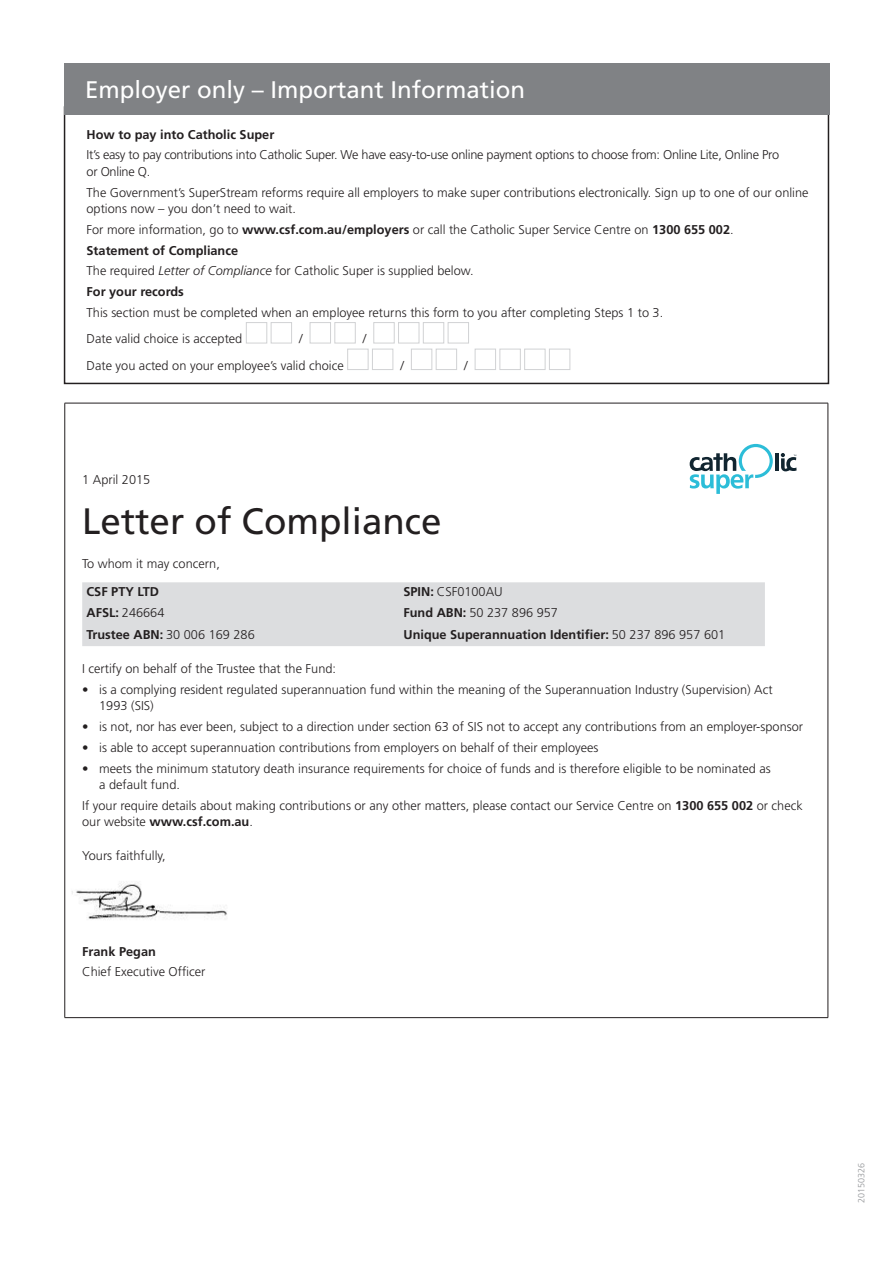
<style>
.page{position:relative;width:893px;height:1263px;background:#fff}
.page>*{position:absolute;margin:0;border:0;box-sizing:border-box;transform-origin:0 0}
.FILL_IN-BODY{font:36.75px "Frutiger";color:#231f20}
.STEP_HEADING{font:24px "Frutiger";color:#fff}
.FILL_IN-BODY-2{font:300 12.75px/16.5px "Frutiger";color:#231f20}
.FILL_IN-BODY-3{font:700 12.75px "Frutiger";color:#231f20}
.FILL_IN-BODY-4{font:300 12.75px/16.5px "Frutiger";letter-spacing:-.02em;color:#231f20}
.FIN_IN-BOXES___TEXT{font:300 12.75px "Frutiger";color:#231f20}
.t1{font:300 9px "Frutiger";color:#939598}
.s1{font-weight:700}
.s2{font-style:italic}
.s3{font-weight:300}
</style>
<div class="page">
<div style="left:246px;top:322px;width:21px;height:21px;background:#fff;border:1px solid #d1d2d4"></div>
<div style="left:271px;top:322px;width:21px;height:21px;background:#fff;border:1px solid #d1d2d4"></div>
<div style="left:310px;top:322px;width:21px;height:21px;background:#fff;border:1px solid #d1d2d4"></div>
<div style="left:334px;top:322px;width:22px;height:21px;background:#fff;border:1px solid #d1d2d4"></div>
<div style="left:373px;top:322px;width:22px;height:21px;background:#fff;border:1px solid #d1d2d4"></div>
<div style="left:398px;top:322px;width:21px;height:21px;background:#fff;border:1px solid #d1d2d4"></div>
<div style="left:423px;top:322px;width:21px;height:21px;background:#fff;border:1px solid #d1d2d4"></div>
<div style="left:448px;top:322px;width:21px;height:21px;background:#fff;border:1px solid #d1d2d4"></div>
<div style="left:347px;top:349px;width:21px;height:21px;background:#fff;border:1px solid #d1d2d4"></div>
<div style="left:372px;top:349px;width:21px;height:21px;background:#fff;border:1px solid #d1d2d4"></div>
<div style="left:411px;top:349px;width:21px;height:21px;background:#fff;border:1px solid #d1d2d4"></div>
<div style="left:436px;top:349px;width:21px;height:21px;background:#fff;border:1px solid #d1d2d4"></div>
<div style="left:475px;top:349px;width:21px;height:21px;background:#fff;border:1px solid #d1d2d4"></div>
<div style="left:499px;top:349px;width:22px;height:21px;background:#fff;border:1px solid #d1d2d4"></div>
<div style="left:524px;top:349px;width:21px;height:21px;background:#fff;border:1px solid #d1d2d4"></div>
<div style="left:549px;top:349px;width:21px;height:21px;background:#fff;border:1px solid #d1d2d4"></div>
<div style="left:64px;top:64px;width:765px;height:51px;background:#808285"></div>
<img style="left:64px;top:866px;width:163px;height:79px">
<hr style="left:65px;top:403px;width:763px;height:1px;background:#231f20">
<hr style="left:65px;top:403px;width:1px;height:614px;background:#231f20">
<hr style="left:828px;top:403px;width:1px;height:614px;background:#231f20">
<hr style="left:65px;top:1017px;width:763px;height:1px;background:#231f20">
<hr style="left:775px;top:453px;width:4px;height:18px;background:#112530">
<svg style="left:690px;top:444px;width:83px;height:50px"></svg>
<svg style="left:781px;top:453px;width:16px;height:18px"></svg>
<div style="left:82px;top:582px;width:683px;height:64px;background:#dcdddf"></div>
<p class="STEP_HEADING" style="left:85px;top:76px;width:442px">Employer only – Important Information</p>
<p class="FILL_IN-BODY-3" style="left:87px;top:127px;width:189px">How to pay into Catholic Super</p>
<p class="FILL_IN-BODY-4" style="left:87px;top:147px;width:694px">It’s easy to pay contributions into Catholic Super. We have easy-to-use online payment options to choose from: Online Lite, Online Pro or Online Q.</p>
<p class="FILL_IN-BODY-2" style="left:87px;top:184px;width:723px">The Government’s SuperStream reforms require all employers to make super contributions electronically. Sign up to one of our online options now – you don’t need to wait.</p>
<p class="FILL_IN-BODY-2" style="left:87px;top:221px;width:649px">For more information, go to <span class="s1">www.csf.com.au/employers</span> or call the Catholic Super Service Centre on <span class="s1">1300 655 002</span>.</p>
<p class="FILL_IN-BODY-3" style="left:87px;top:243px;width:153px">Statement of Compliance</p>
<p class="FILL_IN-BODY-2" style="left:87px;top:263px;width:389px">The required <span class="s2">Letter of Compliance</span> for Catholic Super is supplied below.</p>
<p class="FILL_IN-BODY-3" style="left:87px;top:284px;width:99px">For your records</p>
<p class="FILL_IN-BODY-2" style="left:87px;top:304px;width:578px">This section must be completed when an employee returns this form to you after completing Steps 1 to 3.</p>
<p class="FIN_IN-BOXES___TEXT" style="left:87px;top:332px;width:157px">Date valid choice is accepted</p>
<p class="FIN_IN-BOXES___TEXT" style="left:299px;top:332px;width:5px">/</p>
<p class="FIN_IN-BOXES___TEXT" style="left:363px;top:332px;width:5px">/</p>
<p class="FIN_IN-BOXES___TEXT" style="left:87px;top:358px;width:259px">Date you acted on your employee’s valid choice</p>
<p class="FIN_IN-BOXES___TEXT" style="left:400px;top:358px;width:5px">/</p>
<p class="FIN_IN-BOXES___TEXT" style="left:464px;top:358px;width:5px">/</p>
<p class="FILL_IN-BODY-2" style="left:82px;top:471px;width:70px">1 April 2015</p>
<p class="FILL_IN-BODY" style="left:82px;top:500px;width:361px">Letter of Compliance</p>
<p class="FILL_IN-BODY-2" style="left:82px;top:555px;width:139px">To whom it may concern,</p>
<p class="FILL_IN-BODY-3" style="left:86px;top:584px;width:74px">CSF PTY LTD</p>
<p class="FILL_IN-BODY-2" style="left:403px;top:584px;width:101px"><span class="s1">SPIN:</span> CSF0100AU</p>
<p class="FILL_IN-BODY-2" style="left:86px;top:605px;width:80px"><span class="s1">AFSL:</span> 246664</p>
<p class="FILL_IN-BODY-2" style="left:403px;top:605px;width:156px"><span class="s1">Fund ABN:</span> 50 237 896 957</p>
<p class="FILL_IN-BODY-3" style="left:86px;top:627px;width:170px">Trustee ABN: <span class="s3">30 006 169 286</span></p>
<p class="FILL_IN-BODY-3" style="left:403px;top:627px;width:323px">Unique Superannuation Identifier: <span class="s3">50 237 896 957 601</span></p>
<p class="FILL_IN-BODY-2" style="left:82px;top:661px;width:255px">I certify on behalf of the Trustee that the Fund:</p>
<p class="FILL_IN-BODY-2" style="left:99px;top:681px;width:675px;text-indent:-17px">• is a complying resident regulated superannuation fund within the meaning of the Superannuation Industry (Supervision) Act<br>1993 (SIS)</p>
<p class="FILL_IN-BODY-2" style="left:82px;top:719px;width:722px">• is not, nor has ever been, subject to a direction under section 63 of SIS not to accept any contributions from an employer-sponsor</p>
<p class="FILL_IN-BODY-2" style="left:82px;top:739px;width:518px">• is able to accept superannuation contributions from employers on behalf of their employees</p>
<p class="FILL_IN-BODY-2" style="left:99px;top:760px;width:673px;text-indent:-17px">• meets the minimum statutory death insurance requirements for choice of funds and is therefore eligible to be nominated as a default fund.</p>
<p class="FILL_IN-BODY-2" style="left:82px;top:797px;width:722px">If your require details about making contributions or any other matters, please contact our Service Centre on <span class="s1">1300 655 002</span> or check our website <span class="s1">www.csf.com.au</span>.</p>
<p class="FILL_IN-BODY-2" style="left:82px;top:847px;width:85px">Yours faithfully,</p>
<p class="FILL_IN-BODY-3" style="left:82px;top:944px;width:75px">Frank Pegan</p>
<p class="FILL_IN-BODY-2" style="left:82px;top:964px;width:125px">Chief Executive Officer</p>
<p class="t1" style="left:856px;top:1203px;width:42px;rotate:-90deg">20150326</p>
</div>
